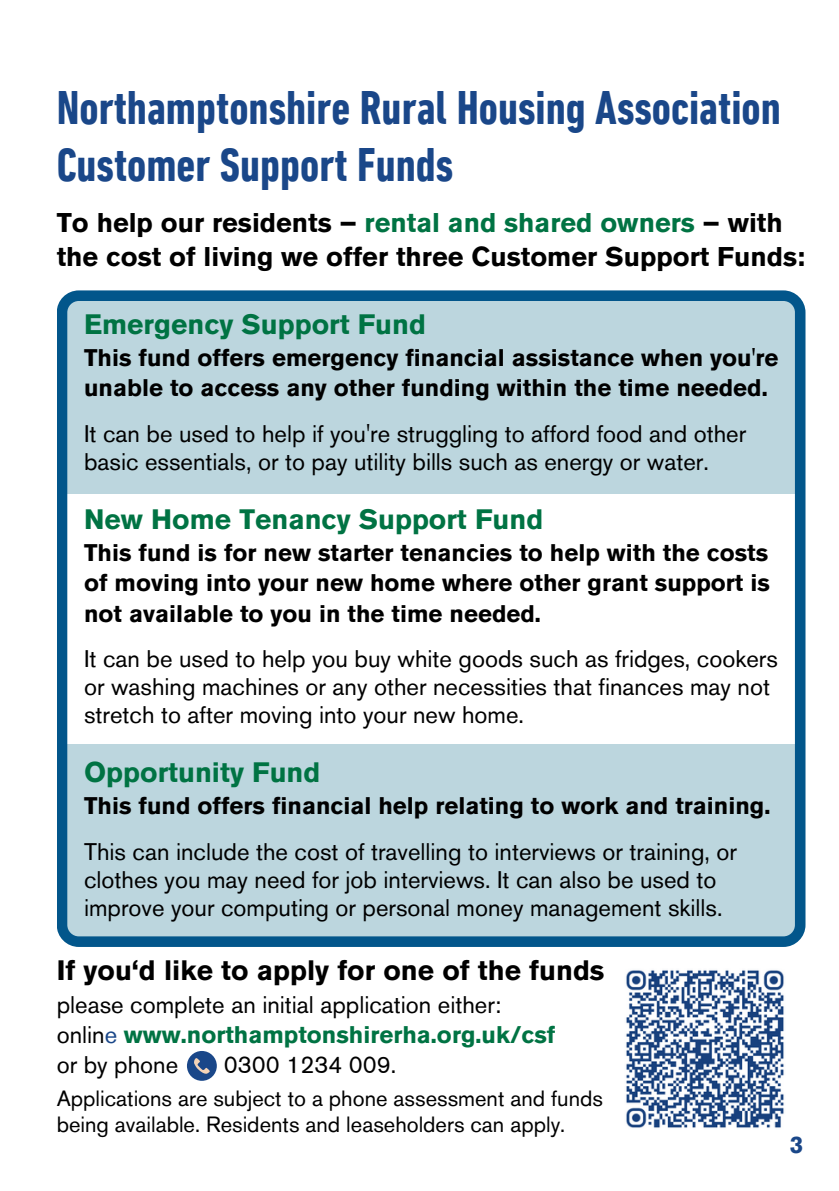
<style>
.page{position:relative;width:839px;height:1191px;background:#fff}
.page>*{position:absolute;margin:0;border:0;box-sizing:border-box;transform-origin:0 0}
.t1{font:700 condensed 48px/57px "DIN Next LT Pro";color:#1a4789}
.t2{font:700 28px "Akzidenz Grotesk Pro";color:#007343}
.t3{font:700 28px "Akzidenz Grotesk Pro";color:#000}
.t4{font:700 27px/34.4px "Akzidenz Grotesk Pro";color:#000}
.t5{font:24px/28px "Akzidenz Grotesk Pro";color:#000}
.t6{font:700 24px/30.6px "Akzidenz Grotesk Pro";color:#000}
.t7{font:700 24px "Akzidenz Grotesk Pro";color:#007343}
.t8{font:700 24px "Akzidenz Grotesk Pro";color:#1a4789}
.t9{font:22px "Akzidenz Grotesk Pro";color:#000}
.s1{color:#007343}
.s2{font-weight:400;color:#000}
.s3{font-weight:400;color:#1a4789}
</style>
<div class="page">
<div style="left:187px;top:1051px;width:30px;height:30px;background:#1a4789;border-radius:50%"></div>
<svg style="left:194px;top:1058px;width:16px;height:16px"></svg>
<svg style="left:57px;top:290px;width:748px;height:657px;fill:#bcd6de"></svg>
<img style="left:626px;top:970px;width:158px;height:158px">
<p class="t1" style="left:57px;top:83px;width:725px">Northamptonshire Rural Housing Association<br>Customer Support Funds</p>
<p class="t4" style="left:57px;top:208px;width:749px">To help our residents – <span class="s1">rental and shared owners</span> – with the cost of living we offer three Customer Support Funds:</p>
<h3 class="t2" style="left:84px;top:313px;width:343px">Emergency Support Fund</h3>
<h3 class="t6" style="left:84px;top:344px;width:695px">This fund offers emergency financial assistance when you're unable to access any other funding within the time needed.</h3>
<p class="t5" style="left:84px;top:422px;width:663px">It can be used to help if you're struggling to afford food and other basic essentials, or to pay utility bills such as energy or water.</p>
<h3 class="t2" style="left:84px;top:508px;width:460px">New Home Tenancy Support Fund</h3>
<h3 class="t6" style="left:84px;top:539px;width:687px;text-align:justify">This fund is for new starter tenancies to help with the costs of moving into your new home where other grant support is not available to you in the time needed.</h3>
<p class="t5" style="left:84px;top:647px;width:695px">It can be used to help you buy white goods such as fridges, cookers or washing machines or any other necessities that finances may not stretch to after moving into your new home.</p>
<p class="t2" style="left:84px;top:761px;width:238px">Opportunity Fund</p>
<p class="t6" style="left:84px;top:793px;width:687px">This fund offers financial help relating to work and training.</p>
<p class="t5" style="left:84px;top:840px;width:654px">This can include the cost of travelling to interviews or training, or clothes you may need for job interviews. It can also be used to improve your computing or personal money management skills.</p>
<h1 class="t3" style="left:57px;top:959px;width:549px">If you‘d like to apply for one of the funds</h1>
<h2 class="t5" style="left:57px;top:993px;width:446px">please complete an initial application either:</h2>
<h3 class="t7" style="left:57px;top:1025px;width:500px"><span class="s2">onlin</span><span class="s3">e</span> www.northamptonshirerha.org.uk/csf</h3>
<p class="t5" style="left:57px;top:1053px;width:123px">or by phone</p>
<p class="t5" style="left:224px;top:1053px;width:174px">0300 1234 009.</p>
<p class="t9" style="left:57px;top:1090px;width:547px">Applications are subject to a phone assessment and funds</p>
<p class="t9" style="left:57px;top:1115px;width:510px">being available. Residents and leaseholders can apply.</p>
<p class="t8" style="left:789px;top:1135px;width:15px">3</p>
</div>
